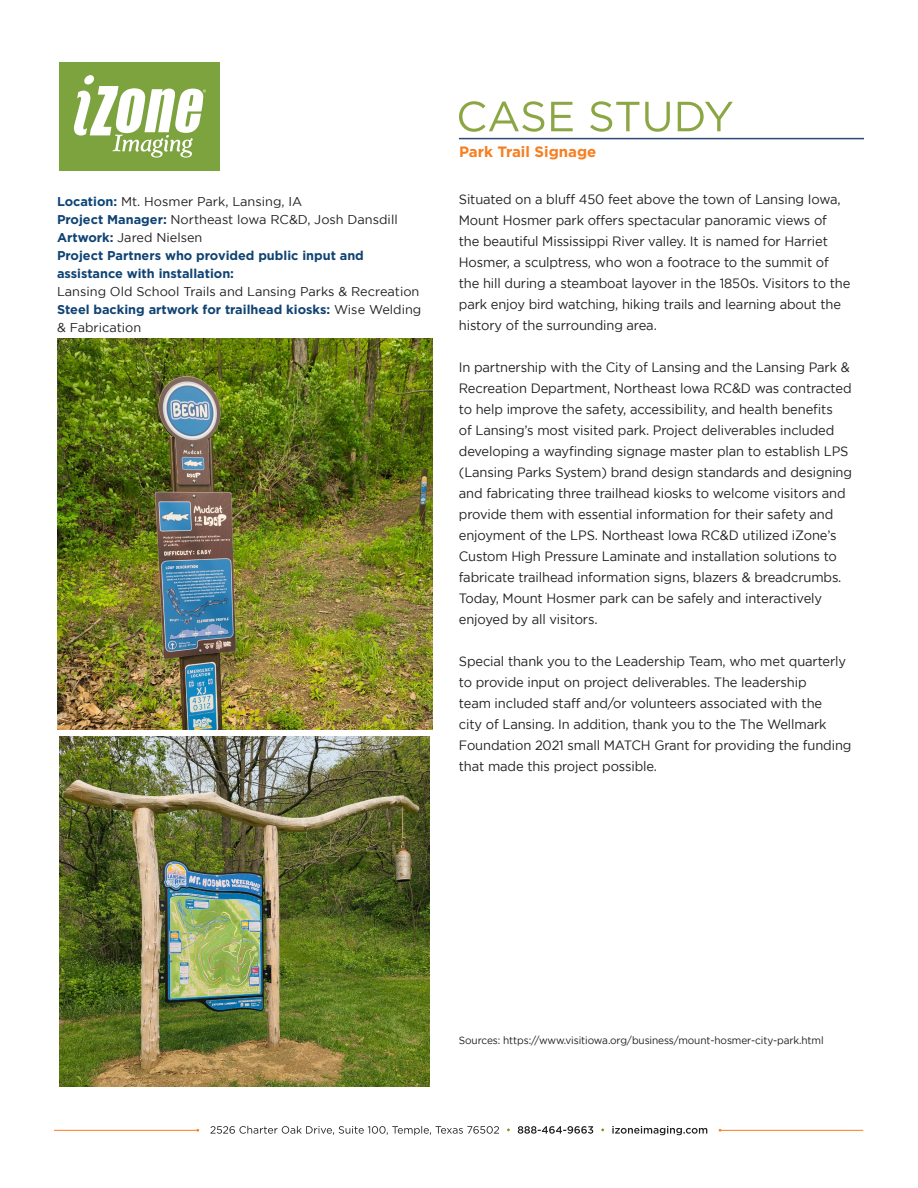
<style>
.page{position:relative;width:918px;height:1188px;background:#fff}
.page>*{position:absolute;margin:0;border:0;box-sizing:border-box;transform-origin:0 0}
.t1{font:700 15px "Gotham";color:#f57f21}
.t2{font:13.5px/21px "Gotham";letter-spacing:-.01em;color:#231f20;scale:.96 1}
.t3{font:12.75px "Gotham";color:#231f20}
.t4{font:700 12.75px/18px "Gotham";color:#104373}
.t5{font:10.5px "Gotham";letter-spacing:-.01em;color:#231f20;scale:.96 1}
.s1{font-weight:700;color:#0c4678}
.s2{font-weight:700;color:#104373}
.s3{font-weight:400;color:#231f20}
</style>
<div class="page">
<div style="left:60px;top:62px;width:160px;height:108px;background:#7da33f"></div>
<svg style="left:74px;top:75px;width:132px;height:83px"></svg>
<svg style="left:612px;top:1126px;width:95px;height:9px"></svg>
<svg style="left:518px;top:1126px;width:75px;height:8px"></svg>
<svg style="left:210px;top:1126px;width:289px;height:9px"></svg>
<hr style="left:720px;top:1130px;width:143px;height:1px;background:#f57f21">
<hr style="left:54px;top:1130px;width:145px;height:1px;background:#f57f21">
<svg style="left:459px;top:101px;width:274px;height:31px"></svg>
<hr style="left:459px;top:138px;width:405px;height:1px;background:#2e4876">
<img style="left:57px;top:339px;width:376px;height:391px">
<img style="left:60px;top:737px;width:370px;height:349px">
<p class="t3" style="left:57px;top:194px;width:247px"><span class="s1">Location:</span> Mt. Hosmer Park, Lansing, IA</p>
<p class="t3" style="left:57px;top:212px;width:342px"><span class="s2">Project Manager:</span> Northeast lowa RC&amp;D, Josh Dansdill</p>
<p class="t3" style="left:57px;top:230px;width:147px"><span class="s2">Artwork:</span> Jared Nielsen</p>
<p class="t4" style="left:57px;top:246px;width:308px">Project Partners who provided public input and assistance with installation:</p>
<p class="t3" style="left:57px;top:284px;width:364px">Lansing Old School Trails and Lansing Parks &amp; Recreation</p>
<p class="t4" style="left:57px;top:300px;width:366px">Steel backing artwork for trailhead kiosks: <span class="s3">Wise Welding &amp; Fabrication</span></p>
<p class="t1" style="left:459px;top:141px;width:139px">Park Trail Signage</p>
<p class="t2" style="left:459px;top:188px;width:409px">Situated on a bluff 450 feet above the town of Lansing Iowa, Mount Hosmer park offers spectacular panoramic views of the beautiful Mississippi River valley. It is named for Harriet Hosmer, a sculptress, who won a footrace to the summit of the hill during a steamboat layover in the 1850s. Visitors to the park enjoy bird watching, hiking trails and learning about the history of the surrounding area.</p>
<p class="t2" style="left:459px;top:356px;width:411px">In partnership with the City of Lansing and the Lansing Park &amp; Recreation Department, Northeast lowa RC&amp;D was contracted to help improve the safety, accessibility, and health benefits<br>of Lansing’s most visited park. Project deliverables included developing a wayfinding signage master plan to establish LPS (Lansing Parks System) brand design standards and designing and fabricating three trailhead kiosks to welcome visitors and provide them with essential information for their safety and enjoyment of the LPS. Northeast lowa RC&amp;D utilized iZone’s Custom High Pressure Laminate and installation solutions to fabricate trailhead information signs, blazers &amp; breadcrumbs.<br>Today, Mount Hosmer park can be safely and interactively enjoyed by all visitors.</p>
<p class="t2" style="left:459px;top:650px;width:410px">Special thank you to the Leadership Team, who met quarterly to provide input on project deliverables. The leadership<br>team included staff and/or volunteers associated with the<br>city of Lansing. In addition, thank you to the The Wellmark Foundation 2021 small MATCH Grant for providing the funding that made this project possible.</p>
<p class="t5" style="left:459px;top:1034px;width:382px">Sources: https://www.visitiowa.org/business/mount-hosmer-city-park.html</p>
</div>
